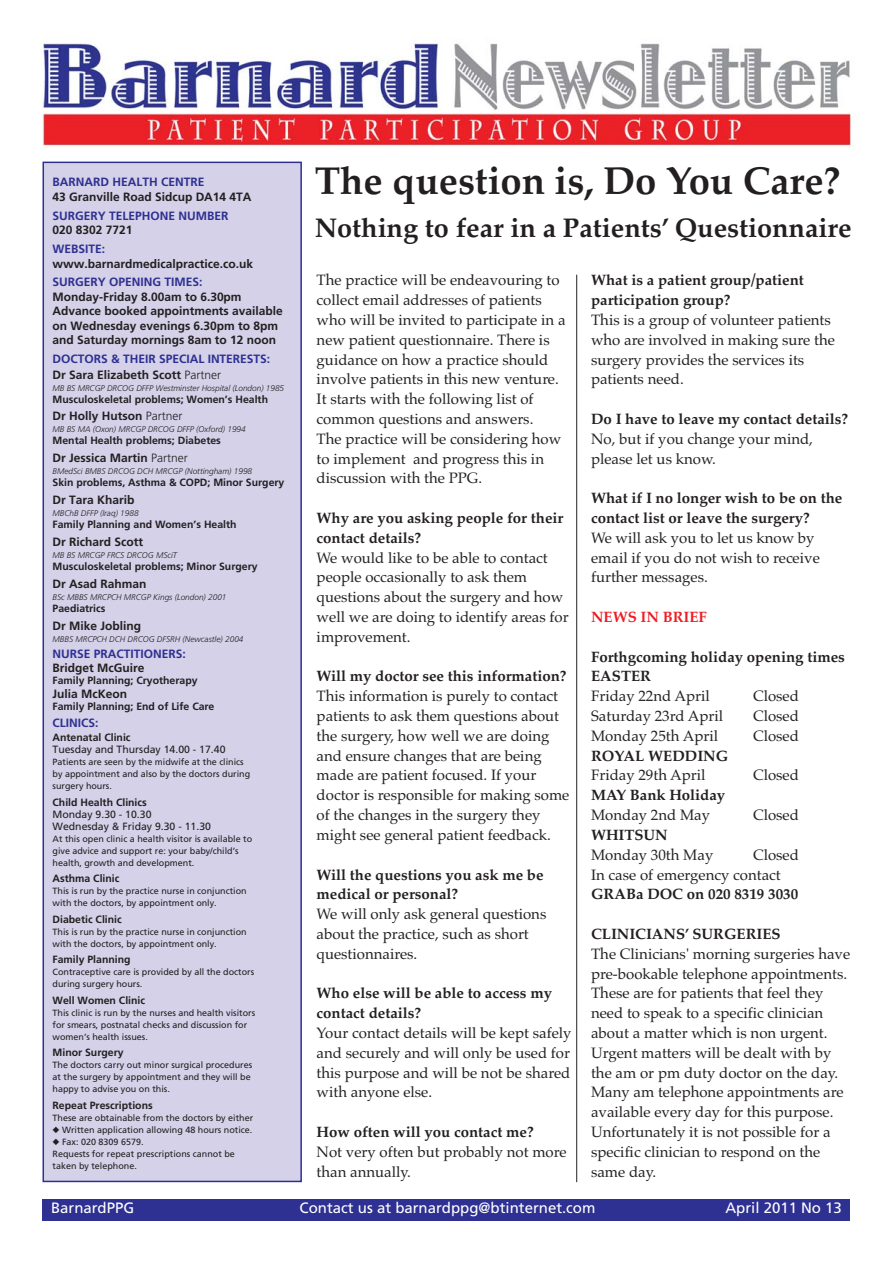
<style>
.page{position:relative;width:893px;height:1263px;background:#fff}
.page>*{position:absolute;margin:0;border:0;box-sizing:border-box;transform-origin:0 0}
.t1{font:700 39px "Palatino";color:#231f20}
.t2{font:700 27px "Palatino";color:#231f20}
.t3{font:15px/19.8px "Palatino";color:#231f20}
.t4{font:700 15px/19.8px "Palatino";color:#231f20}
.t5{font:15px "Frutiger";color:#fff}
.t6{font:700 15px "Palatino";color:#ed1c24}
.t7{font:700 12px/14.4px "Frutiger";color:#231f20}
.t8{font:700 12px/16.5px "Frutiger";color:#2e3092}
.t9{font:700 10.5px "Frutiger";color:#231f20}
.t10{font:10.5px/12px "Frutiger";color:#231f20}
.t11{font:9px/12px "Frutiger";color:#231f20}
.t12{font:italic 300 8.25px "Frutiger";color:#231f20}
.s1{color:#231f20}
.s2{font-weight:300;color:#231f20}
.s3{font-weight:300}
</style>
<div class="page">
<img style="left:42px;top:43px;width:812px;height:105px">
<div style="left:43px;top:1199px;width:807px;height:21px;background:#2e3092"></div>
<div style="left:44px;top:163px;width:256px;height:1018px;background:#d4d1e9"></div>
<div style="left:43px;top:162px;width:259px;height:1020px;border:2px solid #2e3092"></div>
<hr style="left:576px;top:275px;width:1px;height:907px;background:#231f20">
<p class="t8" style="left:53px;top:175px;width:153px">BARNARD HEALTH CENTRE</p>
<p class="t7" style="left:53px;top:190px;width:201px">43 Granville Road Sidcup DA14 4TA</p>
<p class="t8" style="left:53px;top:208px;width:177px">SURGERY TELEPHONE NUMBER</p>
<p class="t7" style="left:53px;top:224px;width:81px">020 8302 7721</p>
<p class="t8" style="left:53px;top:242px;width:54px">WEBSITE:</p>
<p class="t7" style="left:53px;top:257px;width:202px">www.barnardmedicalpractice.co.uk</p>
<p class="t8" style="left:53px;top:275px;width:151px">SURGERY OPENING TIMES:</p>
<p class="t7" style="left:53px;top:290px;width:232px">Monday-Friday 8.00am to 6.30pm Advance booked appointments available on Wednesday evenings 6.30pm to 8pm and Saturday mornings 8am to 12 noon</p>
<p class="t8" style="left:53px;top:351px;width:219px">DOCTORS &amp; THEIR SPECIAL INTERESTS:<br><span class="s1">Dr Sara Elizabeth Scott</span> <span class="s2">Partner</span></p>
<p class="t12" style="left:53px;top:385px;width:233px">MB BS MRCGP DRCOG DFFP Westminster Hospital (London) 1985</p>
<p class="t9" style="left:53px;top:396px;width:217px">Musculoskeletal problems; Women’s Health</p>
<p class="t7" style="left:53px;top:409px;width:131px">Dr Holly Hutson <span class="s3">Partner</span></p>
<p class="t12" style="left:53px;top:425px;width:195px">MB BS MA (Oxon) MRCGP DRCOG DFFP (Oxford) 1994</p>
<p class="t9" style="left:53px;top:436px;width:170px">Mental Health problems; Diabetes</p>
<p class="t7" style="left:53px;top:451px;width:137px">Dr Jessica Martin <span class="s3">Partner</span></p>
<p class="t12" style="left:53px;top:467px;width:201px">BMedSci BMBS DRCOG DCH MRCGP (Nottingham) 1998</p>
<p class="t9" style="left:53px;top:478px;width:233px">Skin problems, Asthma &amp; COPD; Minor Surgery</p>
<p class="t7" style="left:53px;top:493px;width:83px">Dr Tara Kharib</p>
<p class="t12" style="left:53px;top:509px;width:88px">MBChB DFFP (Iraq) 1988</p>
<p class="t9" style="left:53px;top:520px;width:186px">Family Planning and Women’s Health</p>
<p class="t7" style="left:53px;top:535px;width:92px">Dr Richard Scott</p>
<p class="t12" style="left:53px;top:551px;width:126px">MB BS MRCGP FRCS DRCOG MSciT</p>
<p class="t9" style="left:53px;top:562px;width:207px">Musculoskeletal problems; Minor Surgery</p>
<p class="t7" style="left:53px;top:577px;width:95px">Dr Asad Rahman</p>
<p class="t12" style="left:53px;top:593px;width:175px">BSc MBBS MRCPCH MRCGP Kings (London) 2001</p>
<p class="t9" style="left:53px;top:604px;width:55px">Paediatrics</p>
<p class="t7" style="left:53px;top:619px;width:90px">Dr Mike Jobling</p>
<p class="t12" style="left:53px;top:635px;width:192px">MBBS MRCPCH DCH DRCOG DFSRH (Newcastle) 2004</p>
<p class="t8" style="left:53px;top:647px;width:135px">NURSE PRACTITIONERS:</p>
<p class="t7" style="left:53px;top:662px;width:93px">Bridget McGuire</p>
<p class="t9" style="left:53px;top:676px;width:147px">Family Planning; Cryotherapy</p>
<p class="t7" style="left:53px;top:688px;width:76px">Julia McKeon</p>
<p class="t9" style="left:53px;top:702px;width:163px">Family Planning; End of Life Care</p>
<p class="t8" style="left:53px;top:715px;width:47px">CLINICS:</p>
<p class="t9" style="left:53px;top:733px;width:80px">Antenatal Clinic</p>
<p class="t10" style="left:53px;top:744px;width:175px">Tuesday and Thursday 14.00 - 17.40</p>
<p class="t11" style="left:53px;top:756px;width:199px">Patients are seen by the midwife at the clinics by appointment and also by the doctors during surgery hours.</p>
<p class="t9" style="left:53px;top:798px;width:96px">Child Health Clinics</p>
<p class="t10" style="left:53px;top:809px;width:160px">Monday 9.30 - 10.30<br>Wednesday &amp; Friday 9.30 - 11.30</p>
<p class="t11" style="left:53px;top:833px;width:201px">At this open clinic a health visitor is available to give advice and support re: your baby/child’s health, growth and development.</p>
<p class="t9" style="left:53px;top:874px;width:68px">Asthma Clinic</p>
<p class="t11" style="left:53px;top:885px;width:196px">This is run by the practice nurse in conjunction with the doctors, by appointment only.</p>
<p class="t9" style="left:53px;top:915px;width:71px">Diabetic Clinic</p>
<p class="t11" style="left:53px;top:926px;width:196px">This is run by the practice nurse in conjunction with the doctors, by appointment only.</p>
<p class="t9" style="left:53px;top:955px;width:80px">Family Planning</p>
<p class="t11" style="left:53px;top:966px;width:203px">Contraceptive care is provided by all the doctors during surgery hours.</p>
<p class="t9" style="left:53px;top:996px;width:94px">Well Women Clinic</p>
<p class="t11" style="left:53px;top:1007px;width:204px">This clinic is run by the nurses and health visitors for smears, postnatal checks and discussion for women’s health issues.</p>
<p class="t9" style="left:53px;top:1048px;width:73px">Minor Surgery</p>
<p class="t11" style="left:53px;top:1059px;width:201px">The doctors carry out minor surgical procedures at the surgery by appointment and they will be happy to advise you on this.</p>
<p class="t9" style="left:53px;top:1101px;width:102px">Repeat Prescriptions</p>
<p class="t11" style="left:53px;top:1112px;width:202px">These are obtainable from the doctors by either</p>
<p class="t11" style="left:53px;top:1124px;width:201px">◆ Written application allowing 48 hours notice.</p>
<p class="t11" style="left:53px;top:1136px;width:184px">◆ Fax: 020 8309 6579.<br>Requests for repeat prescriptions cannot be taken by telephone.</p>
<h1 class="t1" style="left:315px;top:165px;width:527px">The question is, Do You Care?</h1>
<h2 class="t2" style="left:315px;top:218px;width:538px">Nothing to fear in a Patients’ Questionnaire</h2>
<p class="t3" style="left:317px;top:272px;width:250px">The practice will be endeavouring to collect email addresses of patients who will be invited to participate in a new patient questionnaire. There is guidance on how a practice should involve patients in this new venture.<br>It starts with the following list of common questions and answers.<br>The practice will be considering how to implement and progress this in discussion with the PPG.</p>
<p class="t4" style="left:317px;top:510px;width:248px">Why are you asking people for their contact details?</p>
<p class="t3" style="left:317px;top:549px;width:253px">We would like to be able to contact people occasionally to ask them questions about the surgery and how well we are doing to identify areas for improvement.</p>
<p class="t4" style="left:317px;top:668px;width:251px">Will my doctor see this information?</p>
<p class="t3" style="left:317px;top:688px;width:254px">This information is purely to contact patients to ask them questions about the surgery, how well we are doing and ensure changes that are being made are patient focused. If your doctor is responsible for making some of the changes in the surgery they might see general patient feedback.</p>
<p class="t4" style="left:317px;top:866px;width:228px">Will the questions you ask me be medical or personal?</p>
<p class="t3" style="left:317px;top:906px;width:231px">We will only ask general questions about the practice, such as short questionnaires.</p>
<p class="t4" style="left:317px;top:985px;width:237px">Who else will be able to access my contact details?</p>
<p class="t3" style="left:317px;top:1025px;width:256px;text-align:justify">Your contact details will be kept safely and securely and will only be used for this purpose and will be not be shared with anyone else.</p>
<p class="t4" style="left:317px;top:1123px;width:219px">How often will you contact me?</p>
<p class="t3" style="left:317px;top:1143px;width:251px">Not very often but probably not more than annually.</p>
<p class="t4" style="left:591px;top:272px;width:214px">What is a patient group/patient participation group?</p>
<p class="t3" style="left:591px;top:312px;width:245px">This is a group of volunteer patients who are involved in making sure the surgery provides the services its patients need.</p>
<p class="t4" style="left:591px;top:411px;width:259px">Do I have to leave my contact details?</p>
<p class="t3" style="left:591px;top:430px;width:223px">No, but if you change your mind, please let us know.</p>
<p class="t4" style="left:591px;top:490px;width:253px">What if I no longer wish to be on the contact list or leave the surgery?</p>
<p class="t3" style="left:591px;top:529px;width:230px">We will ask you to let us know by email if you do not wish to receive further messages.</p>
<p class="t6" style="left:591px;top:611px;width:117px">NEWS IN BRIEF</p>
<p class="t4" style="left:591px;top:648px;width:255px">Forthgcoming holiday opening times<br>EASTER</p>
<p class="t3" style="left:591px;top:688px;width:120px">Friday 22nd April</p>
<p class="t3" style="left:753px;top:688px;width:47px">Closed</p>
<p class="t3" style="left:591px;top:708px;width:134px">Saturday 23rd April</p>
<p class="t3" style="left:753px;top:708px;width:47px">Closed</p>
<p class="t3" style="left:591px;top:727px;width:129px">Monday 25th April</p>
<p class="t3" style="left:753px;top:727px;width:47px">Closed</p>
<p class="t4" style="left:591px;top:747px;width:139px">ROYAL WEDDING</p>
<p class="t3" style="left:591px;top:767px;width:116px">Friday 29th April</p>
<p class="t3" style="left:753px;top:767px;width:47px">Closed</p>
<p class="t4" style="left:591px;top:787px;width:136px">MAY Bank Holiday</p>
<p class="t3" style="left:591px;top:807px;width:121px">Monday 2nd May</p>
<p class="t3" style="left:753px;top:807px;width:47px">Closed</p>
<p class="t4" style="left:591px;top:826px;width:78px">WHITSUN</p>
<p class="t3" style="left:591px;top:846px;width:124px">Monday 30th May</p>
<p class="t3" style="left:591px;top:846px;width:209px;text-indent:162px">Closed<br>In case of emergency contact</p>
<p class="t4" style="left:591px;top:886px;width:209px">GRABa DOC on 020 8319 3030</p>
<p class="t4" style="left:591px;top:925px;width:191px">CLINICIANS’ SURGERIES</p>
<p class="t3" style="left:591px;top:945px;width:261px">The Clinicians' morning surgeries have pre-bookable telephone appointments.<br>These are for patients that feel they need to speak to a specific clinician about a matter which is non urgent.<br>Urgent matters will be dealt with by the am or pm duty doctor on the day.<br>Many am telephone appointments are available every day for this purpose.<br>Unfortunately it is not possible for a specific clinician to respond on the same day.</p>
<p class="t5" style="left:51px;top:1202px;width:85px">BarnardPPG</p>
<p class="t5" style="left:300px;top:1202px;width:297px">Contact us at barnardppg@btinternet.com</p>
<p class="t5" style="left:725px;top:1202px;width:118px">April 2011 No 13</p>
</div>
